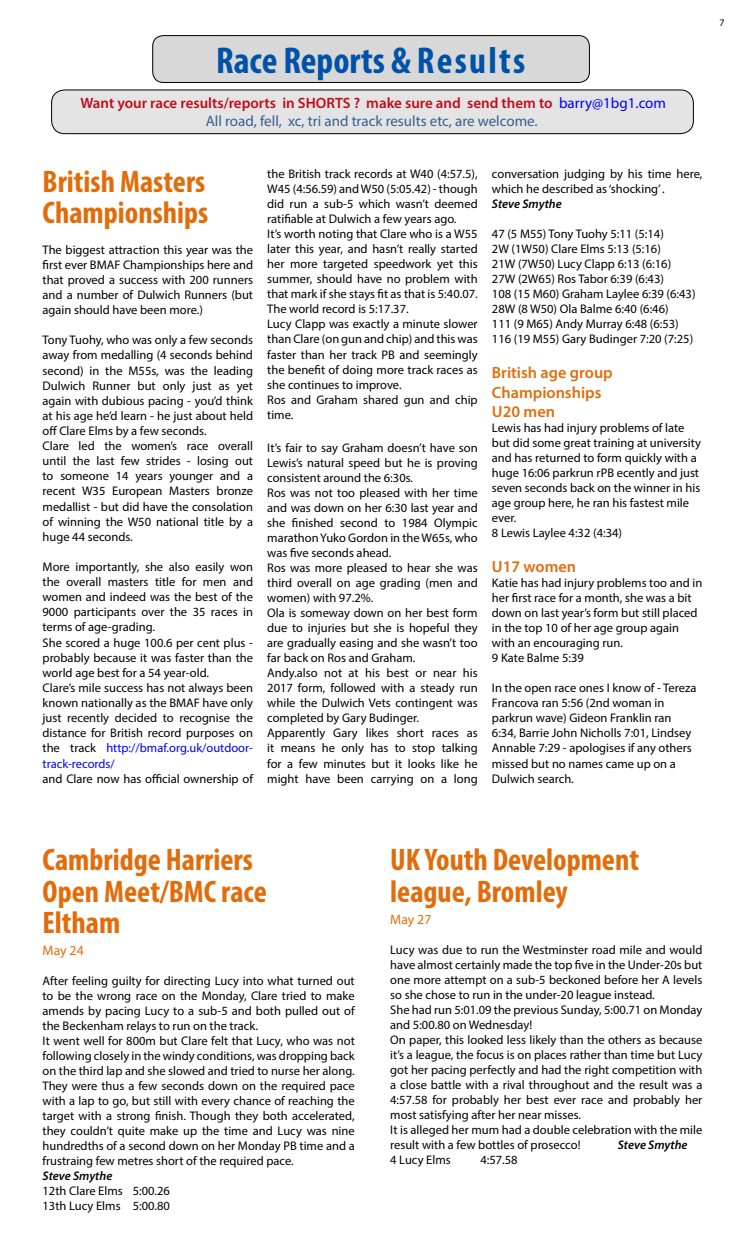
<style>
.page{position:relative;width:745px;height:1260px;background:#fff}
.page>*{position:absolute;margin:0;border:0;box-sizing:border-box;transform-origin:0 0}
.t1{font:700 condensed 37.5px "Myriad Pro";color:#0052a9}
.t2{font:700 condensed 31.25px/31.2px "Myriad Pro";color:#e36c0a}
.t3{font:600 16.25px/19.5px "Myriad Pro";color:#e36c0a}
.t4{font:600 15px/18px "Myriad Pro";color:#c10c1b;text-align:center}
.t5{font:13.75px "Myriad Pro";color:#e36c0a}
.t6{font:12.5px/15px "Myriad Pro";color:#000}
.t7{font:italic 600 12.5px "Myriad Pro";color:#000}
.t8{font:10px "Myriad Pro";color:#000}
.s1{font-weight:400;color:#00f}
.s2{font-weight:400;color:#365f91}
.s3{color:#00f}
</style>
<div class="page">
<div style="left:52px;top:90px;width:641px;height:44px;background:#e4e4e4;border-radius:13px"></div>
<div style="left:51px;top:90px;width:642px;height:44px;border:1px solid #000;border-radius:13px"></div>
<div style="left:153px;top:36px;width:436px;height:46px;background:#d8d8d8;border-radius:11px"></div>
<div style="left:152px;top:35px;width:437px;height:48px;border:1px solid #000;border-radius:11px"></div>
<h1 class="t1" style="left:216px;top:37px;width:310px">Race Reports &amp; Results</h1>
<p class="t4" style="left:80px;top:94px;width:586px">Want your race results/reports in SHORTS ? make sure and send them to <span class="s1">barry@1bg1.com<br></span><span class="s2">All road, fell, xc, tri and track results etc, are welcome.</span></p>
<h2 class="t2" style="left:43px;top:165px;width:167px">British Masters<br>Championships</h2>
<p class="t6" style="left:43px;top:242px;width:212px;text-align:justify">The biggest attraction this year was the first ever BMAF Championships here and that proved a success with 200 runners and a number of Dulwich Runners (but again should have been more.)</p>
<p class="t6" style="left:43px;top:332px;width:212px">Tony Tuohy, who was only a few seconds away from medalling (4 seconds behind second) in the M55s, was the leading Dulwich Runner but only just as yet again with dubious pacing - you’d think at his age he’d learn - he just about held off Clare Elms by a few seconds.<br>Clare led the women’s race overall until the last few strides - losing out to someone 14 years younger and a recent W35 European Masters bronze medallist - but did have the consolation of winning the W50 national title by a huge 44 seconds.</p>
<p class="t6" style="left:43px;top:559px;width:212px">More importantly, she also easily won the overall masters title for men and women and indeed was the best of the 9000 participants over the 35 races in terms of age-grading.<br>She scored a huge 100.6 per cent plus - probably because it was faster than the world age best for a 54 year-old.<br>Clare’s mile success has not always been known nationally as the BMAF have only just recently decided to recognise the distance for British record purposes on the track <span class="s3">http://bmaf.org.uk/outdoor&shy;track-records/</span></p>
<p class="t6" style="left:43px;top:771px;width:212px">and Clare now has official ownership of</p>
<p class="t6" style="left:267px;top:166px;width:212px">the British track records at W40 (4:57.5), W45 (4:56.59) and W50 (5:05.42) - though did run a sub-5 which wasn’t deemed ratifiable at Dulwich a few years ago.<br>It’s worth noting that Clare who is a W55 later this year, and hasn’t really started her more targeted speedwork yet this summer, should have no problem with that mark if she stays fit as that is 5:40.07.<br>The world record is 5:17.37.<br>Lucy Clapp was exactly a minute slower than Clare (on gun and chip) and this was faster than her track PB and seemingly the benefit of doing more track races as she continues to improve.<br>Ros and Graham shared gun and chip time.</p>
<p class="t6" style="left:267px;top:440px;width:212px">It’s fair to say Graham doesn’t have son Lewis’s natural speed but he is proving consistent around the 6:30s.<br>Ros was not too pleased with her time and was down on her 6:30 last year and she finished second to 1984 Olympic marathon Yuko Gordon in the W65s, who was five seconds ahead.<br>Ros was more pleased to hear she was third overall on age grading (men and women) with 97.2%.<br>Ola is someway down on her best form due to injuries but she is hopeful they are gradually easing and she wasn’t too far back on Ros and Graham.<br>Andy.also not at his best or near his 2017 form, followed with a steady run while the Dulwich Vets contingent was completed by Gary Budinger.<br>Apparently Gary likes short races as it means he only has to stop talking for a few minutes but it looks like he might have been carrying on a long</p>
<p class="t6" style="left:491px;top:166px;width:212px">conversation judging by his time here, which he described as ‘shocking’ .</p>
<p class="t7" style="left:491px;top:196px;width:71px">Steve Smythe</p>
<p class="t6" style="left:491px;top:226px;width:205px">47 (5 M55) Tony Tuohy 5:11 (5:14)<br>2W (1W50) Clare Elms 5:13 (5:16)<br>21W (7W50) Lucy Clapp 6:13 (6:16)<br>27W (2W65) Ros Tabor 6:39 (6:43)<br>108 (15 M60) Graham Laylee 6:39 (6:43)<br>28W (8 W50) Ola Balme 6:40 (6:46)<br>111 (9 M65) Andy Murray 6:48 (6:53)<br>116 (19 M55) Gary Budinger 7:20 (7:25)</p>
<h3 class="t3" style="left:491px;top:362px;width:122px">British age group<br>Championships<br>U20 men</h3>
<p class="t6" style="left:491px;top:420px;width:210px">Lewis has had injury problems of late but did some great training at university and has returned to form quickly with a huge 16:06 parkrun rPB ecently and just seven seconds back on the winner in his age group here, he ran his fastest mile ever.<br>8 Lewis Laylee 4:32 (4:34)</p>
<h3 class="t3" style="left:491px;top:556px;width:86px">U17 women</h3>
<p class="t6" style="left:491px;top:575px;width:212px">Katie has had injury problems too and in her first race for a month, she was a bit down on last year’s form but still placed in the top 10 of her age group again with an encouraging run.<br>9 Kate Balme 5:39</p>
<p class="t6" style="left:491px;top:680px;width:206px">In the open race ones I know of - Tereza<br>Francova ran 5:56 (2nd woman in parkrun wave) Gideon Franklin ran<br>6:34, Barrie John Nicholls 7:01, Lindsey<br>Annable 7:29 - apologises if any others missed but no names came up on a<br>Dulwich search.</p>
<p class="t8" style="left:718px;top:16px;width:7px">7</p>
<h2 class="t2" style="left:43px;top:844px;width:226px">Cambridge Harriers<br>Open Meet/BMC race<br>Eltham</h2>
<p class="t5" style="left:43px;top:942px;width:43px">May 24</p>
<p class="t6" style="left:43px;top:973px;width:313px">After feeling guilty for directing Lucy into what turned out to be the wrong race on the Monday, Clare tried to make amends by pacing Lucy to a sub-5 and both pulled out of the Beckenham relays to run on the track.<br>It went well for 800m but Clare felt that Lucy, who was not following closely in the windy conditions, was dropping back on the third lap and she slowed and tried to nurse her along.<br>They were thus a few seconds down on the required pace with a lap to go, but still with every chance of reaching the target with a strong finish. Though they both accelerated, they couldn’t quite make up the time and Lucy was nine hundredths of a second down on her Monday PB time and a frustraing few metres short of the required pace.</p>
<p class="t7" style="left:43px;top:1168px;width:71px">Steve Smythe</p>
<p class="t6" style="left:43px;top:1183px;width:129px">12th Clare Elms 5:00.26<br>13th Lucy Elms 5:00.80</p>
<h2 class="t2" style="left:390px;top:844px;width:250px">UK Youth Development league, Bromley</h2>
<p class="t5" style="left:390px;top:911px;width:43px">May 27</p>
<p class="t6" style="left:390px;top:942px;width:313px">Lucy was due to run the Westminster road mile and would have almost certainly made the top five in the Under-20s but one more attempt on a sub-5 beckoned before her A levels so she chose to run in the under-20 league instead.<br>She had run 5:01.09 the previous Sunday, 5:00.71 on Monday and 5:00.80 on Wednesday!<br>On paper, this looked less likely than the others as because it’s a league, the focus is on places rather than time but Lucy got her pacing perfectly and had the right competition with a close battle with a rival throughout and the result was a 4:57.58 for probably her best ever race and probably her most satisfying after her near misses.<br>It is alleged her mum had a double celebration with the mile result with a few bottles of prosecco!</p>
<p class="t7" style="left:617px;top:1137px;width:71px">Steve Smythe</p>
<p class="t6" style="left:390px;top:1152px;width:62px">4 Lucy Elms</p>
<p class="t6" style="left:480px;top:1152px;width:39px">4:57.58</p>
</div>
